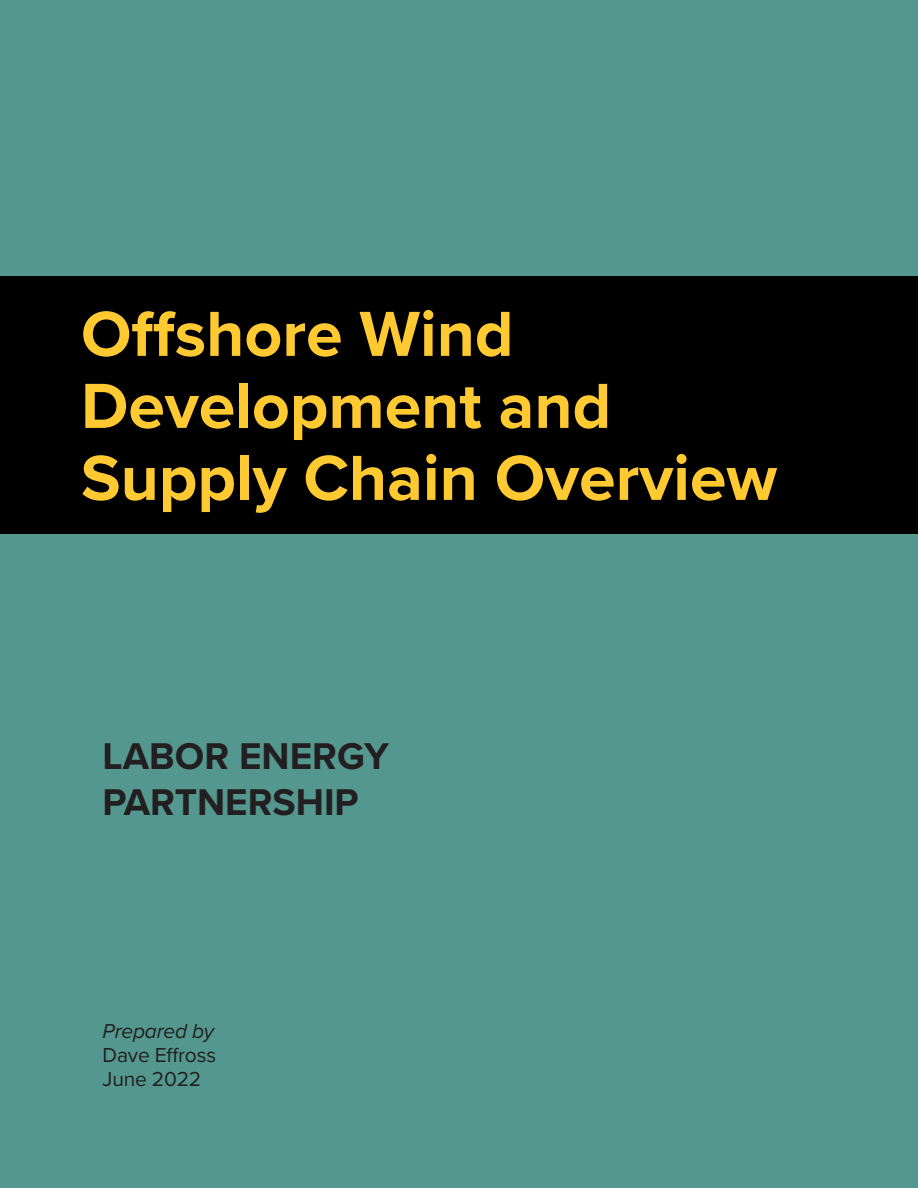
<style>
.page{position:relative;width:918px;height:1188px;background:#53978e}
.page>*{position:absolute;margin:0;border:0;box-sizing:border-box;transform-origin:0 0}
.t1{font:700 66px/72px "Proxima Nova";color:#ffca31}
.t2{font:700 38.55px/46.3px "Proxima Nova";color:#231f20}
.t3{font:21px/24px "Proxima Nova";letter-spacing:-.01em;color:#231f20}
.t4{font:italic 21px "Proxima Nova";letter-spacing:-.01em;color:#231f20}
</style>
<div class="page">
<div style="left:0;top:276px;width:918px;height:258px;background:#000"></div>
<p class="t1" style="left:81px;top:300px;width:698px">Offshore Wind<br>Development and<br>Supply Chain Overview</p>
<p class="t2" style="left:103px;top:734px;width:288px">LABOR ENERGY<br>PARTNERSHIP</p>
<p class="t4" style="left:103px;top:1018px;width:113px">Prepared by</p>
<p class="t3" style="left:103px;top:1043px;width:115px">Dave Effross<br>June 2022</p>
</div>
